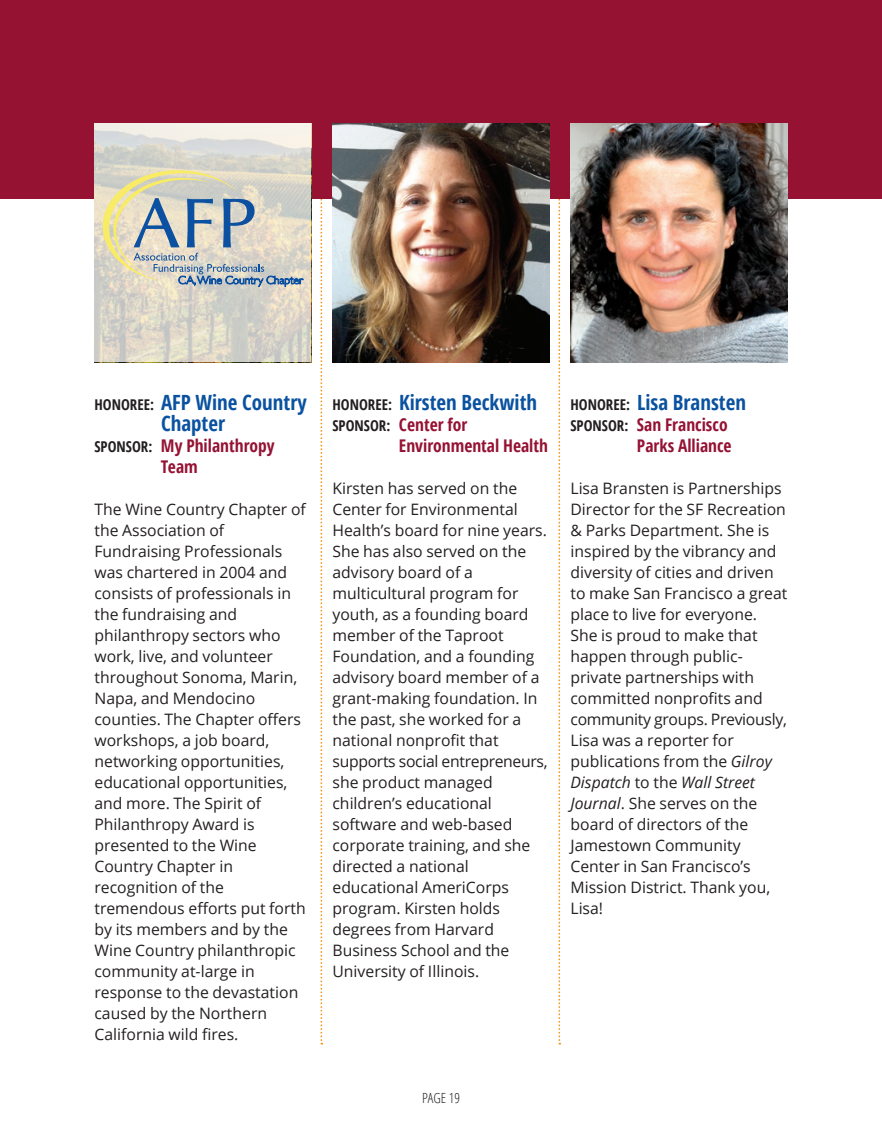
<style>
.page{position:relative;width:882px;height:1134px;background:#fff}
.page>*{position:absolute;margin:0;border:0;box-sizing:border-box;transform-origin:0 0}
.t1{font:700 condensed 21px/21px "Open Sans";color:#0a52a0}
.t2{font:700 condensed 17.5px/21px "Open Sans";color:#951233;text-align:center}
.t3{font:15.75px/21px "Open Sans";color:#231f20}
.t4{font:300 condensed 14px "Open Sans";color:#231f20}
.s1{font-size:14.88px;color:#231f20}
.s2{font-style:italic}
</style>
<div class="page">
<svg style="left:320px;top:199px;width:2px;height:846px"></svg>
<svg style="left:558px;top:199px;width:2px;height:846px"></svg>
<div style="left:0;top:0;width:882px;height:199px;background:#951233"></div>
<img style="left:332px;top:123px;width:218px;height:239px">
<img style="left:570px;top:123px;width:217px;height:239px">
<svg style="left:94px;top:123px;width:218px;height:239px;background:#dad7cd"></svg>
<svg style="left:103px;top:170px;width:200px;height:117px;background:#c7c9be"></svg>
<h1 class="t1" style="left:161px;top:392px;width:147px;text-indent:-67px"><span class="s1">HONOREE:</span> AFP Wine Country<br>Chapter</h1>
<p class="t2" style="left:94px;top:435px;width:182px"><span class="s1">SPONSOR:</span> My Philanthropy<br>Team</p>
<p class="t3" style="left:94px;top:498px;width:213px">The Wine Country Chapter of the Association of<br>Fundraising Professionals was chartered in 2004 and consists of professionals in the fundraising and philanthropy sectors who work, live, and volunteer throughout Sonoma, Marin,<br>Napa, and Mendocino counties. The Chapter offers workshops, a job board, networking opportunities, educational opportunities, and more. The Spirit of<br>Philanthropy Award is presented to the Wine<br>Country Chapter in recognition of the tremendous efforts put forth by its members and by the<br>Wine Country philanthropic community at-large in response to the devastation caused by the Northern<br>California wild fires.</p>
<h1 class="t1" style="left:332px;top:392px;width:206px"><span class="s1">HONOREE:</span> Kirsten Beckwith</h1>
<p class="t2" style="left:399px;top:414px;width:151px;text-align:left;text-indent:-66px"><span class="s1">SPONSOR:</span> Center for<br>Environmental Health</p>
<p class="t3" style="left:332px;top:477px;width:217px">Kirsten has served on the<br>Center for Environmental<br>Health’s board for nine years.<br>She has also served on the advisory board of a multicultural program for youth, as a founding board member of the Taproot<br>Foundation, and a founding advisory board member of a grant-making foundation. In the past, she worked for a national nonprofit that supports social entrepreneurs, she product managed children’s educational software and web-based corporate training, and she directed a national educational AmeriCorps program. Kirsten holds degrees from Harvard<br>Business School and the<br>University of Illinois.</p>
<h1 class="t1" style="left:570px;top:391px;width:177px"><span class="s1">HONOREE:</span> Lisa Bransten</h1>
<p class="t2" style="left:570px;top:414px;width:163px;text-align:right"><span class="s1">SPONSOR:</span> San Francisco<br>Parks Alliance</p>
<p class="t3" style="left:570px;top:477px;width:218px">Lisa Bransten is Partnerships<br>Director for the SF Recreation &amp; Parks Department. She is inspired by the vibrancy and diversity of cities and driven to make San Francisco a great place to live for everyone.<br>She is proud to make that happen through public&shy;private partnerships with committed nonprofits and community groups. Previously,<br>Lisa was a reporter for publications from the <span class="s2">Gilroy<br>Dispatch</span> to the <span class="s2">Wall Street<br>Journal</span>. She serves on the board of directors of the<br>Jamestown Community<br>Center in San Francisco’s<br>Mission District. Thank you,<br>Lisa!</p>
<p class="t4" style="left:422px;top:1089px;width:39px">PAGE 19</p>
</div>
